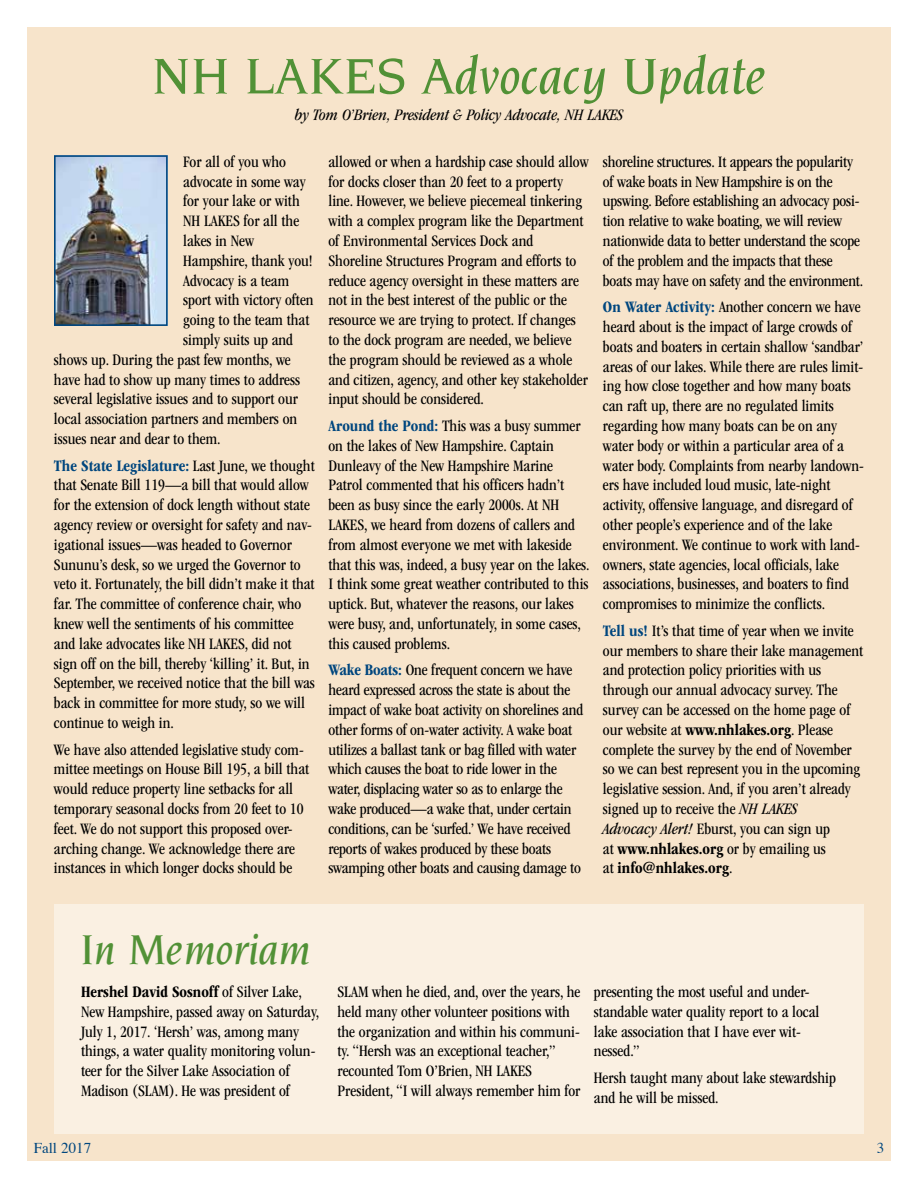
<style>
.page{position:relative;width:918px;height:1188px;background:#fff}
.page>*{position:absolute;margin:0;border:0;box-sizing:border-box;transform-origin:0 0}
.t1{font:italic 500 54px "Novarese Std";color:#519136}
.t2{font:italic 500 45px "Novarese Std";color:#519136}
.t3{font:condensed 16.5px/19.8px "ITC Garamond Std";color:#000}
.t4{font:italic condensed 16.5px "ITC Garamond Std";color:#000}
.t5{font:15px "Times";color:#00467e}
.s1{font-weight:700;color:#00467e}
.s2{font-weight:700}
.s3{font-style:italic}
</style>
<div class="page">
<div style="left:27px;top:27px;width:864px;height:1134px;background:#f7e4cb"></div>
<img style="left:57px;top:158px;width:108px;height:165px">
<div style="left:54px;top:155px;width:114px;height:171px;border:2px solid #00467e"></div>
<div style="left:54px;top:904px;width:810px;height:230px;background:#faf0e2"></div>
<h1 class="t1" style="left:152px;top:46px;width:616px">NH LAKES Advocacy Update</h1>
<p class="t4" style="left:295px;top:106px;width:330px">by Tom O’Brien, President &amp; Policy Advocate, NH LAKES</p>
<p class="t3" style="left:183px;top:152px;width:104px">For all of you who</p>
<p class="t3" style="left:183px;top:172px;width:124px">advocate in some way</p>
<p class="t3" style="left:183px;top:191px;width:118px">for your lake or with</p>
<p class="t3" style="left:183px;top:211px;width:118px">NH LAKES for all the</p>
<p class="t3" style="left:183px;top:231px;width:72px">lakes in New</p>
<p class="t3" style="left:183px;top:251px;width:131px">Hampshire, thank you!</p>
<p class="t3" style="left:183px;top:271px;width:107px">Advocacy is a team</p>
<p class="t3" style="left:183px;top:290px;width:132px">sport with victory often</p>
<p class="t3" style="left:183px;top:310px;width:128px">going to the team that</p>
<p class="t3" style="left:183px;top:330px;width:111px">simply suits up and</p>
<p class="t3" style="left:54px;top:350px;width:238px">shows up. During the past few months, we</p>
<p class="t3" style="left:54px;top:370px;width:248px">have had to show up many times to address</p>
<p class="t3" style="left:54px;top:389px;width:246px">several legislative issues and to support our</p>
<p class="t3" style="left:54px;top:409px;width:245px">local association partners and members on</p>
<p class="t3" style="left:54px;top:429px;width:168px">issues near and dear to them.</p>
<p class="t3" style="left:54px;top:456px;width:262px"><span class="s1">The State Legislature:</span> Last June, we thought that Senate Bill 119—a bill that would allow for the extension of dock length without state agency review or oversight for safety and nav&shy;igational issues—was headed to Governor Sununu’s desk, so we urged the Governor to veto it. Fortunately, the bill didn’t make it that far. The committee of conference chair, who knew well the sentiments of his committee and lake advocates like NH LAKES, did not sign off on the bill, thereby ‘killing’ it. But, in September, we received notice that the bill was back in committee for more study, so we will continue to weigh in.</p>
<p class="t3" style="left:54px;top:740px;width:257px">We have also attended legislative study com&shy;mittee meetings on House Bill 195, a bill that would reduce property line setbacks for all temporary seasonal docks from 20 feet to 10 feet. We do not support this proposed over&shy;arching change. We acknowledge there are instances in which longer docks should be</p>
<p class="t3" style="left:328px;top:152px;width:262px">allowed or when a hardship case should allow for docks closer than 20 feet to a property line. However, we believe piecemeal tinkering with a complex program like the Department of Environmental Services Dock and Shoreline Structures Program and efforts to reduce agency oversight in these matters are not in the best interest of the public or the resource we are trying to protect. If changes to the dock program are needed, we believe the program should be reviewed as a whole and citizen, agency, and other key stakeholder input should be considered.</p>
<p class="t3" style="left:328px;top:416px;width:263px"><span class="s1">Around the Pond:</span> This was a busy summer on the lakes of New Hampshire. Captain Dunleavy of the New Hampshire Marine Patrol commented that his officers hadn’t been as busy since the early 2000s. At NH LAKES, we heard from dozens of callers and from almost everyone we met with lakeside that this was, indeed, a busy year on the lakes.<br>I think some great weather contributed to this uptick. But, whatever the reasons, our lakes were busy, and, unfortunately, in some cases, this caused problems.</p>
<p class="t3" style="left:328px;top:660px;width:256px"><span class="s1">Wake Boats:</span> One frequent concern we have heard expressed across the state is about the impact of wake boat activity on shorelines and other forms of on-water activity. A wake boat utilizes a ballast tank or bag filled with water which causes the boat to ride lower in the water, displacing water so as to enlarge the wake produced—a wake that, under certain conditions, can be ‘surfed.’ We have received reports of wakes produced by these boats swamping other boats and causing damage to</p>
<p class="t3" style="left:603px;top:152px;width:262px">shoreline structures. It appears the popularity of wake boats in New Hampshire is on the upswing. Before establishing an advocacy posi&shy;tion relative to wake boating, we will review nationwide data to better understand the scope of the problem and the impacts that these boats may have on safety and the environment.</p>
<p class="t3" style="left:603px;top:297px;width:262px"><span class="s1">On Water Activity:</span> Another concern we have heard about is the impact of large crowds of boats and boaters in certain shallow ‘sandbar’ areas of our lakes. While there are rules limit&shy;ing how close together and how many boats can raft up, there are no regulated limits regarding how many boats can be on any water body or within a particular area of a water body. Complaints from nearby landown&shy;ers have included loud music, late-night activity, offensive language, and disregard of other people’s experience and of the lake environment. We continue to work with land&shy;owners, state agencies, local officials, lake associations, businesses, and boaters to find compromises to minimize the conflicts.</p>
<p class="t3" style="left:603px;top:621px;width:262px"><span class="s1">Tell us!</span> It’s that time of year when we invite our members to share their lake management and protection policy priorities with us through our annual advocacy survey. The survey can be accessed on the home page of our website at <span class="s2">www.nhlakes.org</span>. Please complete the survey by the end of November so we can best represent you in the upcoming legislative session. And, if you aren’t already signed up to receive the <span class="s3">NH LAKES<br>Advocacy Alert!</span> Eburst, you can sign up<br>at <span class="s2">www.nhlakes.org</span> or by emailing us<br>at <span class="s2">info@nhlakes.org</span>.</p>
<h2 class="t2" style="left:81px;top:925px;width:231px">In Memoriam</h2>
<p class="t3" style="left:81px;top:982px;width:240px"><span class="s2">Hershel David Sosnoff</span> of Silver Lake, New Hampshire, passed away on Saturday, July 1, 2017. ‘Hersh’ was, among many things, a water quality monitoring volun&shy;teer for the Silver Lake Association of Madison (SLAM). He was president of</p>
<p class="t3" style="left:337px;top:982px;width:245px">SLAM when he died, and, over the years, he held many other volunteer positions with the organization and within his communi&shy;ty. “Hersh was an exceptional teacher,” recounted Tom O’Brien, NH LAKES President, “I will always remember him for</p>
<p class="t3" style="left:594px;top:982px;width:227px">presenting the most useful and under&shy;standable water quality report to a local lake association that I have ever wit&shy;nessed.”</p>
<p class="t3" style="left:594px;top:1068px;width:243px">Hersh taught many about lake stewardship and he will be missed.</p>
<p class="t5" style="left:34px;top:1139px;width:59px">Fall 2017</p>
<p class="t5" style="left:877px;top:1139px;width:9px">3</p>
</div>
